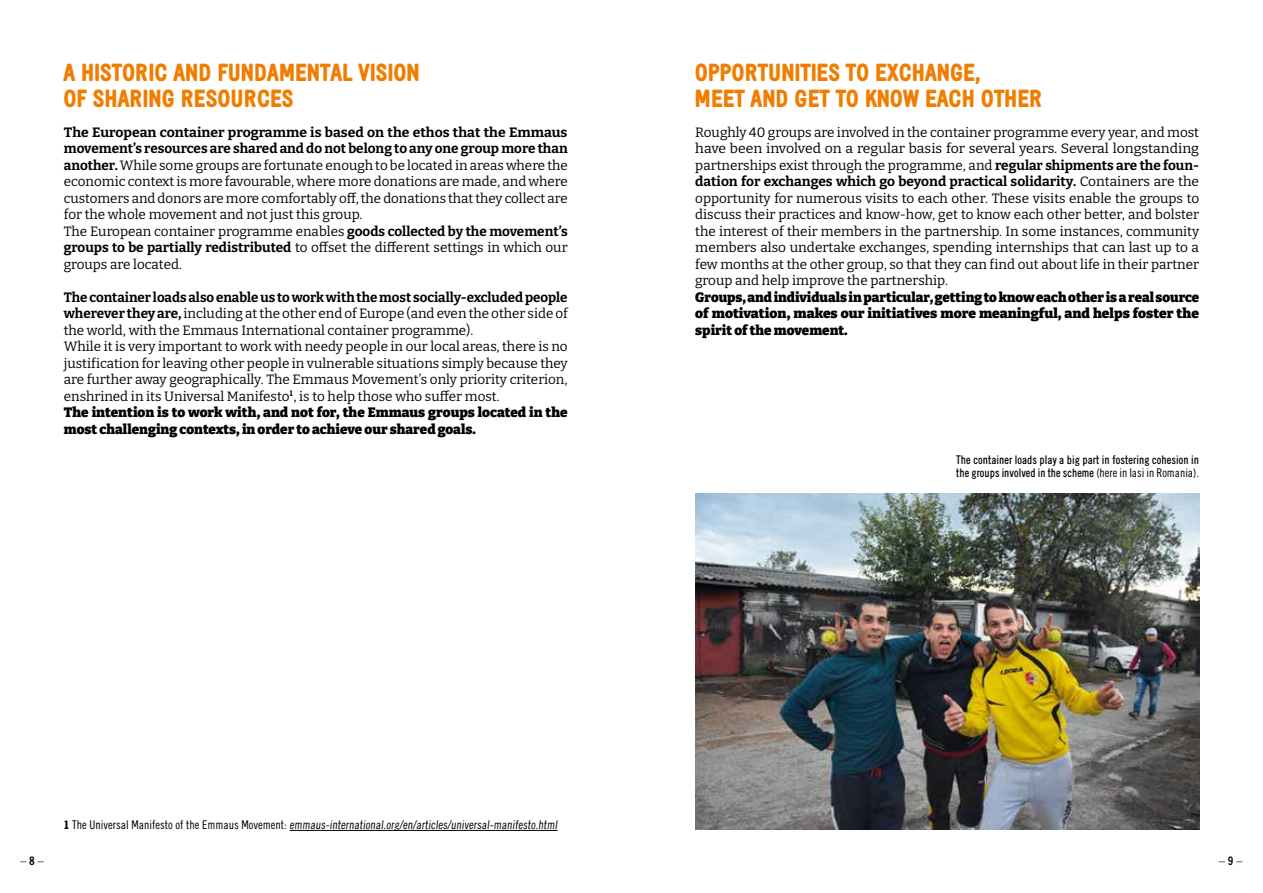
<style>
.page{position:relative;width:1263px;height:893px;background:#fff}
.page>*{position:absolute;margin:0;border:0;box-sizing:border-box;transform-origin:0 0}
.t1{font:900 24px/25.5px "Emmaus";color:#ef7d00}
.t2{font:13.5px/16.5px "Bitter";color:#000}
.t3{font:900 13.5px/16.5px "Bitter";color:#000;text-align:justify}
.t4{font:300 12px "Emmaus";color:#000}
.t5{font:12px/13.5px "Emmausdemi";color:#000}
.s1{font-weight:700}
.s2{font-weight:900}
.s3{font-family:"Emmaus";font-weight:300}
</style>
<div class="page">
<hr style="left:290px;top:830px;width:268px;height:1px;background:#000">
<img style="left:695px;top:493px;width:504px;height:336px">
<h1 class="t1" style="left:64px;top:60px;width:358px">A HISTORIC AND FUNDAMENTAL VISION<br>OF SHARING RESOURCES</h1>
<p class="t2" style="left:64px;top:123px;width:506px"><span class="s1">The European container programme is based on the ethos that the Emmaus movement’s resources are shared and do not belong to any one group more than another.</span> While some groups are fortunate enough to be located in areas where the economic context is more favourable, where more donations are made, and where customers and donors are more comfortably off, the donations that they collect are for the whole movement and not just this group.<br>The European container programme enables <span class="s1">goods collected by the movement’s groups to be partially redistributed</span> to offset the different settings in which our groups are located.</p>
<p class="t2" style="left:64px;top:288px;width:506px"><span class="s1">The container loads also enable us to work with the most socially-excluded people wherever they are,</span> including at the other end of Europe (and even the other side of the world, with the Emmaus International container programme).<br>While it is very important to work with needy people in our local areas, there is no justification for leaving other people in vulnerable situations simply because they are further away geographically. The Emmaus Movement’s only priority criterion, enshrined in its Universal Manifesto<sup>1</sup>, is to help those who suffer most.<br><span class="s2">The intention is to work with, and not for, the Emmaus groups located in the most challenging contexts, in order to achieve our shared goals.</span></p>
<h1 class="t1" style="left:695px;top:60px;width:349px">OPPORTUNITIES TO EXCHANGE,<br>MEET AND GET TO KNOW EACH OTHER</h1>
<p class="t2" style="left:695px;top:123px;width:505px;text-align:justify">Roughly 40 groups are involved in the container programme every year, and most have been involved on a regular basis for several years. Several longstanding partnerships exist through the programme, and <span class="s1">regular shipments are the foun&shy;dation for exchanges which go beyond practical solidarity.</span> Containers are the opportunity for numerous visits to each other. These visits enable the groups to discuss their practices and know-how, get to know each other better, and bolster the interest of their members in the partnership. In some instances, community members also undertake exchanges, spending internships that can last up to a few months at the other group, so that they can find out about life in their partner group and help improve the partnership.</p>
<p class="t3" style="left:695px;top:288px;width:505px">Groups, and individuals in particular, getting to know each other is a real source of motivation, makes our initiatives more meaningful, and helps foster the spirit of the movement.</p>
<p class="t5" style="left:956px;top:452px;width:244px">The container loads play a big part in fostering cohesion in the groups involved in the scheme <span class="s3">(here in Iasi in Romania).</span></p>
<p class="t4" style="left:64px;top:818px;width:497px"><span class="s2">1</span> The Universal Manifesto of the Emmaus Movement: emmaus-international.org/en/articles/universal-manifesto.html</p>
<p class="t4" style="left:21px;top:854px;width:25px">– <span class="s1">8</span> –</p>
<p class="t4" style="left:1219px;top:854px;width:25px">– <span class="s1">9</span> –</p>
</div>
